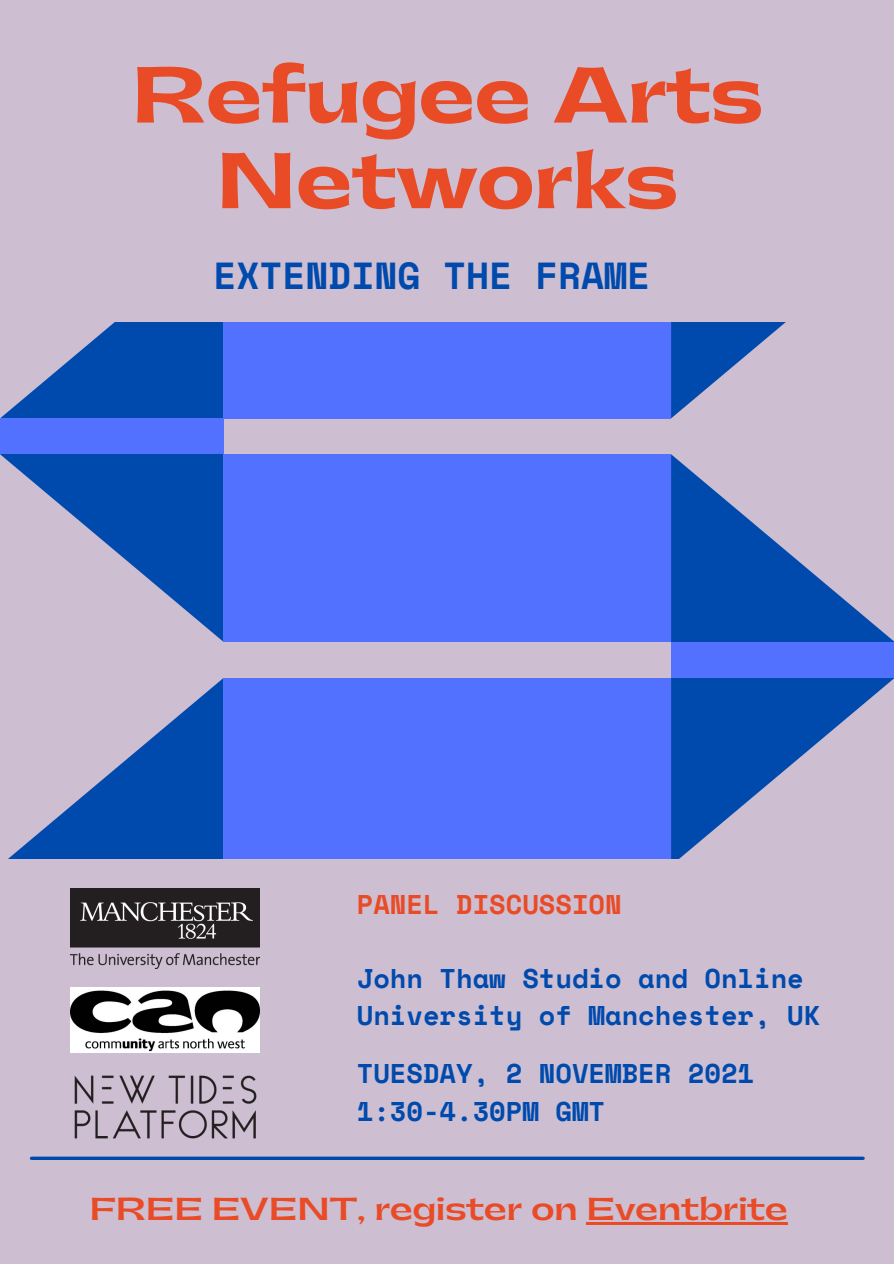
<style>
.page{position:relative;width:894px;height:1264px;background:#fff}
.page>*{position:absolute;margin:0;border:0;box-sizing:border-box;transform-origin:0 0}
.t1{font:800 74.1px/85.5px "Gatwick";color:#e94b27;text-align:center}
.t2{font:700 37.5px "Space Mono";color:#004aad}
.t3{font:700 30px "Gatwick";color:#e94b27}
.t4{font:700 27px "Space Mono";color:#004aad}
.t5{font:700 27px "Space Mono";color:#e94b27}
</style>
<div class="page">
<div style="left:0;top:0;width:893px;height:1263px;background:#cdbfd1"></div>
<hr style="left:31px;top:1156px;width:831px;height:3px;background:#004aad">
<svg style="left:9px;top:678px;width:215px;height:180px"></svg>
<svg style="left:0;top:322px;width:224px;height:320px;fill:#004aad"></svg>
<svg style="left:671px;top:454px;width:222px;height:404px;fill:#004aad"></svg>
<svg style="left:671px;top:322px;width:115px;height:96px"></svg>
<div style="left:224px;top:677px;width:447px;height:181px;background:#5271ff"></div>
<div style="left:224px;top:454px;width:447px;height:188px;background:#5271ff"></div>
<div style="left:224px;top:322px;width:447px;height:96px;background:#5271ff"></div>
<div style="left:0;top:418px;width:224px;height:36px;background:#5271ff"></div>
<div style="left:671px;top:642px;width:222px;height:35px;background:#5271ff"></div>
<img style="left:29px;top:987px;width:327px;height:173px">
<img style="left:71px;top:888px;width:188px;height:80px">
<img style="left:71px;top:987px;width:188px;height:65px">
<hr style="left:586px;top:1222px;width:201px;height:2px;background:#e94b27">
<p class="t1" style="left:131px;top:55px;width:633px">Refugee Arts<br>Networks</p>
<p class="t2" style="left:213px;top:247px;width:438px">EXTENDING THE FRAME</p>
<p class="t5" style="left:357px;top:883px;width:266px">PANEL DISCUSSION</p>
<p class="t4" style="left:357px;top:957px;width:448px">John Thaw Studio and Online</p>
<p class="t4" style="left:357px;top:994px;width:465px">University of Manchester, UK</p>
<p class="t4" style="left:357px;top:1053px;width:398px">TUESDAY, 2 NOVEMBER 2021</p>
<p class="t4" style="left:357px;top:1090px;width:250px">1:30-4.30PM GMT</p>
<p class="t3" style="left:89px;top:1194px;width:699px">FREE EVENT, register on Eventbrite</p>
</div>
